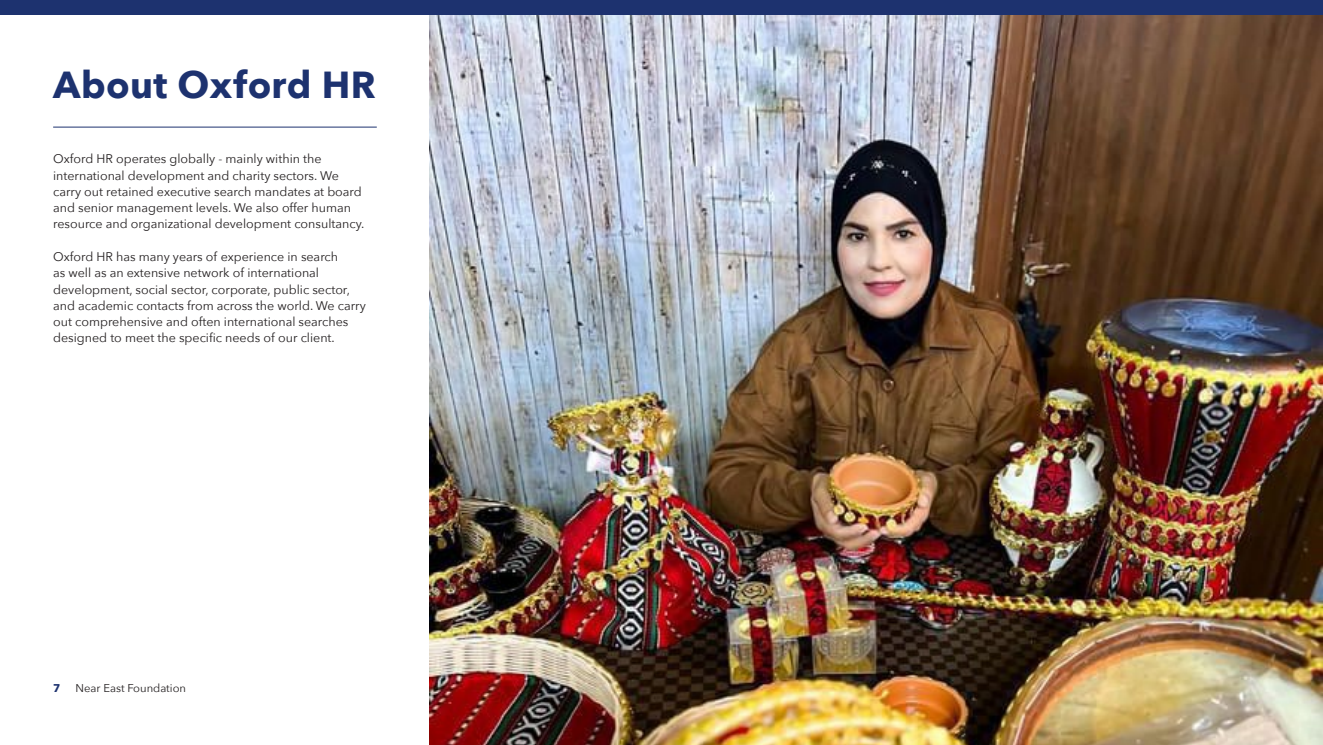
<style>
.page{position:relative;width:1323px;height:745px;background:#fff}
.page>*{position:absolute;margin:0;border:0;box-sizing:border-box;transform-origin:0 0}
.Paragraph_Style_1{font:700 37.5px "Avenir Next";letter-spacing:.01em;color:#1d326f}
.Body_Copy{font:12.5px/16.2px "Avenir Next";color:#231f20}
.t1{font:11.25px "Avenir Next";color:#231f20}
.t2{font:700 11.25px "Avenir Next";color:#1d326f}
</style>
<div class="page">
<img style="left:430px;top:14px;width:893px;height:730px">
<div style="left:0;top:0;width:1323px;height:14px;background:#1d326f"></div>
<hr style="left:53px;top:127px;width:324px;height:1px;background:#1d326f">
<p class="Paragraph_Style_1" style="left:53px;top:53px;width:324px">About Oxford HR</p>
<p class="Body_Copy" style="left:53px;top:150px;width:313px">Oxford HR operates globally - mainly within the international development and charity sectors. We carry out retained executive search mandates at board and senior management levels. We also offer human resource and organizational development consultancy.</p>
<p class="Body_Copy" style="left:53px;top:248px;width:314px">Oxford HR has many years of experience in search<br>as well as an extensive network of international development, social sector, corporate, public sector, and academic contacts from across the world. We carry out comprehensive and often international searches designed to meet the specific needs of our client.</p>
<p class="t2" style="left:53px;top:677px;width:9px">7</p>
<p class="t1" style="left:76px;top:678px;width:112px">Near East Foundation</p>
</div>
